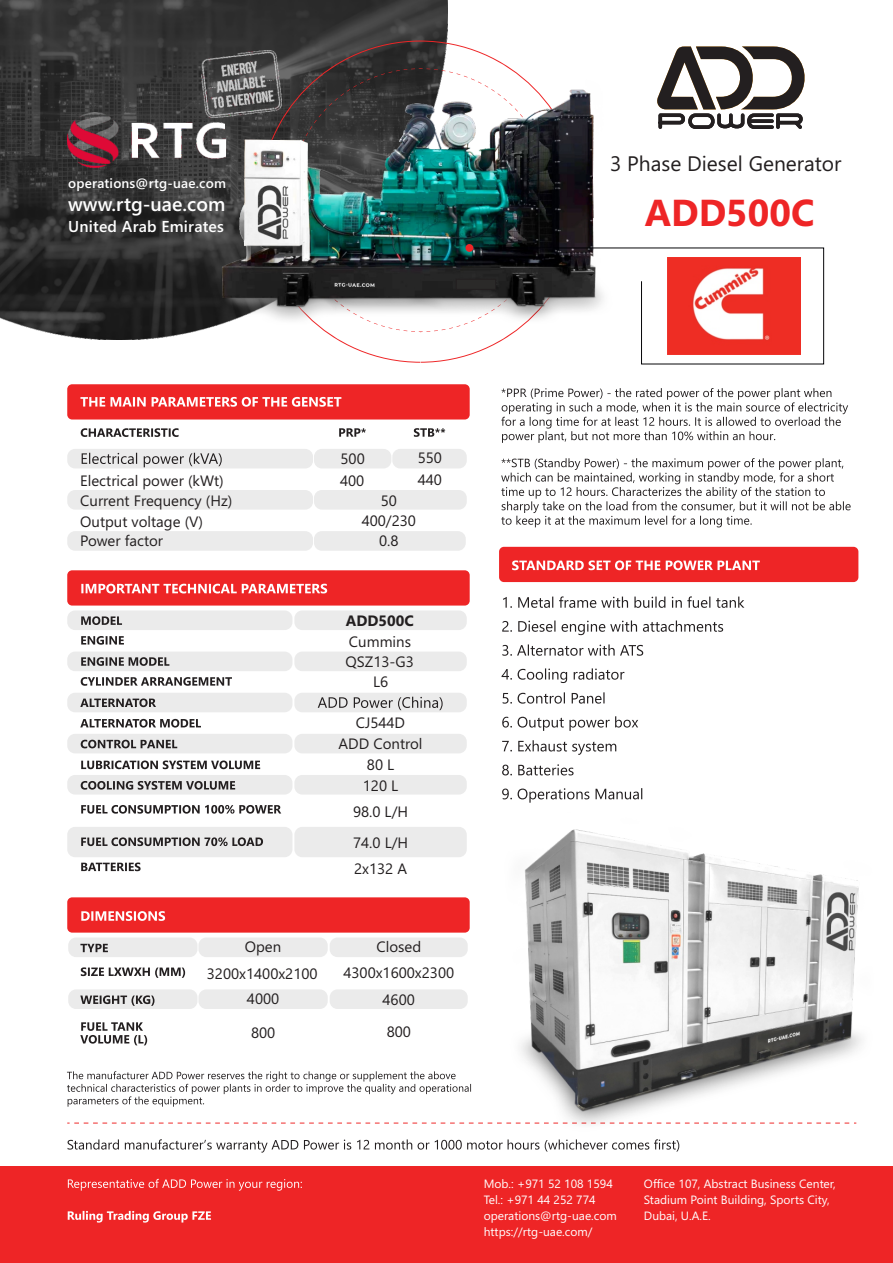
<style>
.page{position:relative;width:893px;height:1263px;background:#fff}
.page>*{position:absolute;margin:0;border:0;box-sizing:border-box;transform-origin:0 0}
.t1{font:700 37.5px "Segoe UI";color:#ee2526}
.t2{font:21px "Segoe UI";color:#231f20}
.t3{font:600 19.5px "Segoe UI";color:#fff}
.t4{font:600 15.75px "Segoe UI";letter-spacing:.015em;color:#fff}
.t5{font:15px/21px "Segoe UI";color:#231f20}
.t6{font:700 15px "Segoe UI";color:#231f20}
.t7{font:600 13.5px "Segoe UI";letter-spacing:.015em;color:#fff}
.t8{font:12px/15.9px "Segoe UI";color:#fff}
</style>
<div class="page">
<img style="left:0;top:0;width:447px;height:339px">
<div style="left:0;top:1167px;width:893px;height:96px;background:#ee2526"></div>
<svg style="left:259px;top:41px;width:256px;height:322px"></svg>
<svg style="left:289px;top:68px;width:236px;height:264px"></svg>
<div style="left:67px;top:384px;width:403px;height:35px;background:#ee2526;border-radius:5px"></div>
<div style="left:67px;top:570px;width:403px;height:35px;background:#ee2526;border-radius:5px"></div>
<div style="left:499px;top:547px;width:359px;height:35px;background:#ee2526;border-radius:5px"></div>
<div style="left:67px;top:897px;width:403px;height:36px;background:#ee2526;border-radius:5px"></div>
<div style="left:314px;top:449px;width:77px;height:19px;background:#ebebeb;border-radius:8px"></div>
<div style="left:314px;top:490px;width:153px;height:20px;background:#ebebeb;border-radius:8px"></div>
<div style="left:314px;top:531px;width:152px;height:20px;background:#ebebeb;border-radius:8px"></div>
<div style="left:294px;top:610px;width:173px;height:20px;background:#ebebeb;border-radius:8px"></div>
<div style="left:330px;top:937px;width:138px;height:20px;background:#ebebeb;border-radius:8px"></div>
<div style="left:198px;top:937px;width:130px;height:20px;background:#ebebeb;border-radius:8px"></div>
<div style="left:330px;top:989px;width:138px;height:20px;background:#ebebeb;border-radius:8px"></div>
<div style="left:198px;top:989px;width:130px;height:20px;background:#ebebeb;border-radius:8px"></div>
<div style="left:68px;top:937px;width:129px;height:20px;background:#ebebeb;border-radius:8px"></div>
<div style="left:68px;top:989px;width:129px;height:20px;background:#ebebeb;border-radius:8px"></div>
<div style="left:294px;top:652px;width:173px;height:19px;background:#ebebeb;border-radius:8px"></div>
<div style="left:294px;top:693px;width:173px;height:19px;background:#ebebeb;border-radius:8px"></div>
<div style="left:294px;top:734px;width:173px;height:19px;background:#ebebeb;border-radius:8px"></div>
<div style="left:294px;top:775px;width:173px;height:19px;background:#ebebeb;border-radius:8px"></div>
<div style="left:294px;top:827px;width:173px;height:30px;background:#ebebeb;border-radius:8px"></div>
<div style="left:67px;top:610px;width:225px;height:20px;background:#ebebeb;border-radius:8px"></div>
<div style="left:67px;top:652px;width:225px;height:19px;background:#ebebeb;border-radius:8px"></div>
<div style="left:67px;top:693px;width:225px;height:19px;background:#ebebeb;border-radius:8px"></div>
<div style="left:67px;top:734px;width:225px;height:19px;background:#ebebeb;border-radius:8px"></div>
<div style="left:67px;top:775px;width:225px;height:19px;background:#ebebeb;border-radius:8px"></div>
<div style="left:67px;top:827px;width:225px;height:30px;background:#ebebeb;border-radius:8px"></div>
<div style="left:67px;top:449px;width:246px;height:19px;background:#ebebeb;border-radius:8px"></div>
<div style="left:67px;top:490px;width:246px;height:20px;background:#ebebeb;border-radius:8px"></div>
<div style="left:67px;top:531px;width:246px;height:20px;background:#ebebeb;border-radius:8px"></div>
<div style="left:392px;top:449px;width:75px;height:19px;background:#ebebeb;border-radius:8px"></div>
<svg style="left:67px;top:1122px;width:407px;height:1px"></svg>
<svg style="left:501px;top:388px;width:347px;height:55px"></svg>
<svg style="left:501px;top:458px;width:350px;height:69px"></svg>
<svg style="left:80px;top:397px;width:261px;height:10px"></svg>
<svg style="left:81px;top:584px;width:246px;height:9px"></svg>
<svg style="left:81px;top:911px;width:84px;height:10px"></svg>
<svg style="left:512px;top:560px;width:248px;height:10px"></svg>
<svg style="left:81px;top:428px;width:98px;height:9px"></svg>
<svg style="left:339px;top:428px;width:27px;height:9px"></svg>
<svg style="left:414px;top:428px;width:31px;height:9px"></svg>
<svg style="left:82px;top:453px;width:140px;height:14px"></svg>
<svg style="left:81px;top:616px;width:41px;height:9px"></svg>
<svg style="left:81px;top:636px;width:43px;height:9px"></svg>
<svg style="left:81px;top:657px;width:88px;height:9px"></svg>
<svg style="left:81px;top:677px;width:151px;height:9px"></svg>
<svg style="left:80px;top:698px;width:76px;height:9px"></svg>
<svg style="left:80px;top:719px;width:121px;height:8px"></svg>
<svg style="left:81px;top:740px;width:96px;height:8px"></svg>
<svg style="left:81px;top:760px;width:179px;height:9px"></svg>
<svg style="left:81px;top:781px;width:154px;height:9px"></svg>
<svg style="left:81px;top:805px;width:200px;height:9px"></svg>
<svg style="left:81px;top:837px;width:182px;height:9px"></svg>
<svg style="left:318px;top:697px;width:125px;height:13px"></svg>
<svg style="left:81px;top:862px;width:60px;height:9px"></svg>
<svg style="left:80px;top:944px;width:28px;height:8px"></svg>
<svg style="left:81px;top:967px;width:104px;height:11px"></svg>
<svg style="left:80px;top:995px;width:74px;height:11px"></svg>
<svg style="left:80px;top:1022px;width:67px;height:23px"></svg>
<svg style="left:67px;top:1071px;width:404px;height:36px"></svg>
<svg style="left:68px;top:1139px;width:409px;height:13px"></svg>
<svg style="left:68px;top:1179px;width:234px;height:43px"></svg>
<svg style="left:502px;top:596px;width:242px;height:194px"></svg>
<img style="left:667px;top:258px;width:133px;height:96px">
<img style="left:67px;top:50px;width:214px;height:124px">
<img style="left:204px;top:79px;width:409px;height:245px">
<hr style="left:469px;top:247px;width:355px;height:1px;background:#000004">
<hr style="left:823px;top:248px;width:1px;height:116px;background:#000004">
<hr style="left:641px;top:363px;width:183px;height:1px;background:#000004">
<hr style="left:641px;top:281px;width:1px;height:83px;background:#000004">
<div style="left:465px;top:244px;width:8px;height:8px;background:#ee2526;border-radius:50%"></div>
<svg style="left:455px;top:278px;width:41px;height:12px"></svg>
<svg style="left:657px;top:46px;width:148px;height:83px"></svg>
<img style="left:478px;top:790px;width:384px;height:362px">
<p class="t7" style="left:68px;top:179px;width:159px">operations@rtg-uae.com</p>
<h3 class="t3" style="left:68px;top:196px;width:159px">www.rtg-uae.com</h3>
<p class="t4" style="left:68px;top:221px;width:157px">United Arab Emirates</p>
<h2 class="t2" style="left:610px;top:155px;width:233px">3 Phase Diesel Generator</h2>
<h1 class="t1" style="left:645px;top:199px;width:171px">ADD500C</h1>
<p class="t5" style="left:341px;top:450px;width:26px">500</p>
<p class="t5" style="left:418px;top:449px;width:26px">550</p>
<p class="t5" style="left:80px;top:472px;width:145px">Electrical power (kWt)</p>
<p class="t5" style="left:340px;top:471px;width:26px">400</p>
<p class="t5" style="left:418px;top:471px;width:26px">440</p>
<p class="t5" style="left:80px;top:492px;width:154px">Current Frequency (Hz)</p>
<p class="t5" style="left:381px;top:491px;width:18px">50</p>
<p class="t5" style="left:80px;top:512px;width:124px">Output voltage (V)</p>
<p class="t5" style="left:362px;top:512px;width:56px">400/230</p>
<p class="t5" style="left:80px;top:531px;width:84px">Power factor</p>
<p class="t5" style="left:379px;top:532px;width:21px">0.8</p>
<p class="t6" style="left:346px;top:615px;width:69px">ADD500C</p>
<p class="t5" style="left:346px;top:633px;width:70px;line-height:20.4px">Cummins<br>QSZ13-G3</p>
<p class="t5" style="left:373px;top:673px;width:17px">L6</p>
<p class="t5" style="left:356px;top:714px;width:51px">CJ544D</p>
<p class="t5" style="left:339px;top:735px;width:85px;text-align:center">ADD Control<br>80 L<br>120 L</p>
<p class="t5" style="left:353px;top:797px;width:57px;line-height:31px">98.0 L/H<br>74.0 L/H</p>
<p class="t5" style="left:354px;top:859px;width:55px">2х132 А</p>
<p class="t5" style="left:245px;top:938px;width:38px">Open</p>
<p class="t5" style="left:376px;top:938px;width:46px">Closed</p>
<p class="t5" style="left:207px;top:965px;width:112px">3200х1400x2100</p>
<p class="t5" style="left:343px;top:963px;width:112px">4300х1600х2300</p>
<p class="t5" style="left:247px;top:990px;width:34px">4000</p>
<p class="t5" style="left:382px;top:990px;width:34px">4600</p>
<p class="t5" style="left:251px;top:1023px;width:26px">800</p>
<p class="t5" style="left:387px;top:1023px;width:26px">800</p>
<p class="t8" style="left:484px;top:1177px;width:135px">Mob.: +971 52 108 1594<br>Tel.: +971 44 252 774 operations@rtg-uae.com https://rtg-uae.com/</p>
<p class="t8" style="left:644px;top:1177px;width:193px">Office 107, Abstract Business Center,<br>Stadium Point Building, Sports City,<br>Dubai, U.A.E.</p>
</div>
